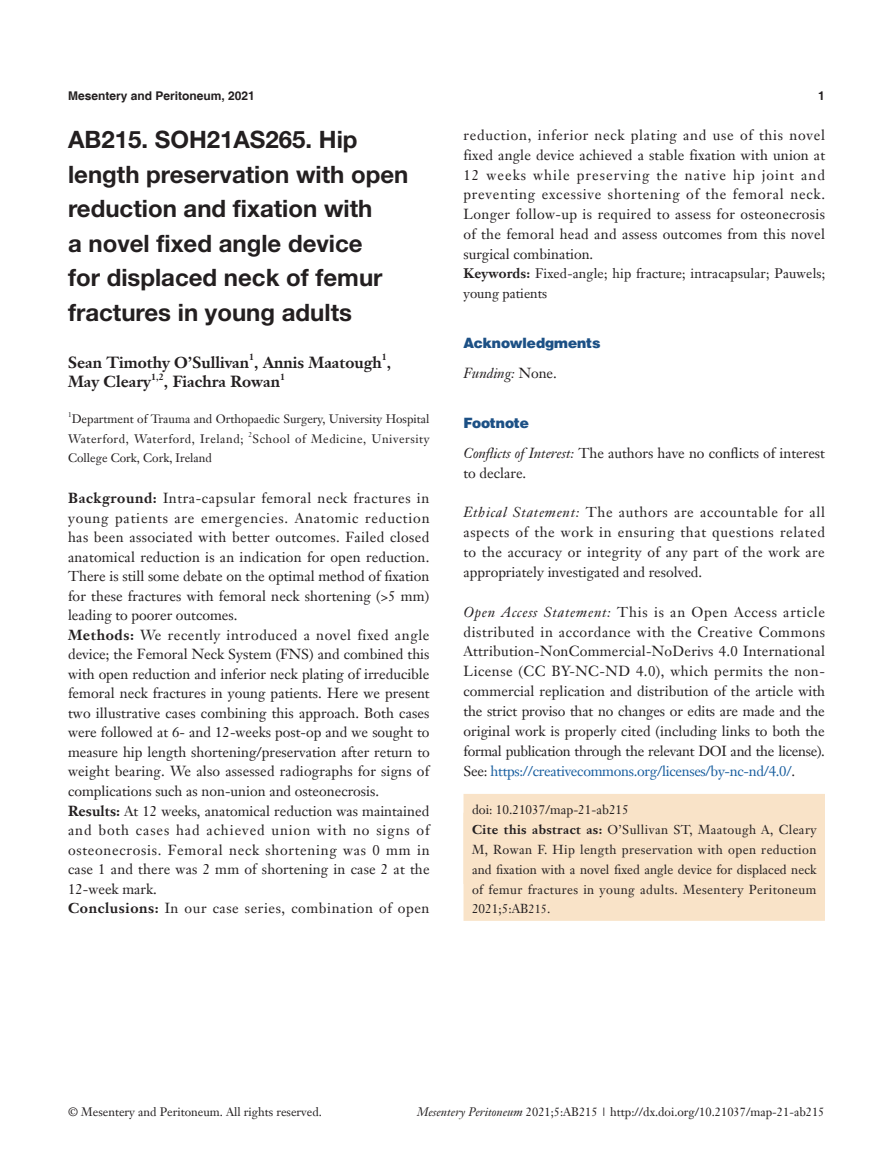
<style>
.page{position:relative;width:893px;height:1170px;background:#fff}
.page>*{position:absolute;margin:0;border:0;box-sizing:border-box;transform-origin:0 0}
.t1{font:700 24px/34.5px "Helvetica Neue LT Pro";color:#231f20}
.t2{font:700 15.75px "Janson Text LT";color:#231f20}
.t3{font:14.25px/19.5px "Janson Text LT";letter-spacing:.005em;color:#231f20;text-align:justify}
.t4{font:900 14.25px "Helvetica";color:#1c5085}
.t5{font:italic 14.25px "Janson Text LT";color:#231f20}
.t6{font:13.5px/19.8px "Janson Text LT";letter-spacing:.01em;color:#231f20}
.t7{font:12.75px/19.8px "Janson Text LT";letter-spacing:.03em;color:#231f20}
.t8{font:12px/19.5px "Janson Text LT";color:#231f20}
.t9{font:700 12px "Helvetica";color:#231f20}
.t10{font:12px "Janson Text LT";letter-spacing:.045em;color:#231f20}
.t11{font:700 9.15px "Janson Text LT";color:#231f20}
.t12{font:7.05px "Janson Text LT";color:#231f20}
.s1{font-weight:700}
.s2{font-style:normal}
.s3{font-style:italic}
.s4{color:#175d9e}
.s5{font-size:12px}
</style>
<div class="page">
<div style="left:463px;top:793px;width:362px;height:90px;background:#f9e3c8"></div>
<div style="left:463px;top:812px;width:362px;height:108px;background:#f9e3c8"></div>
<p class="t9" style="left:68px;top:88px;width:188px">Mesentery and Peritoneum, 2021</p>
<p class="t9" style="left:818px;top:88px;width:8px">1</p>
<h1 class="t1" style="left:68px;top:122px;width:342px">AB215. SOH21AS265. Hip length preservation with open reduction and fixation with<br>a novel fixed angle device<br>for displaced neck of femur fractures in young adults</h1>
<p class="t2" style="left:68px;top:352px;width:325px">Sean Timothy O’Sullivan , Annis Maatough ,</p>
<p class="t11" style="left:249px;top:351px;width:7px">1</p>
<p class="t11" style="left:382px;top:351px;width:7px">1</p>
<p class="t2" style="left:68px;top:371px;width:85px">May Cleary</p>
<p class="t11" style="left:151px;top:370px;width:14px">1,2</p>
<p class="t2" style="left:164px;top:371px;width:118px">, Fiachra Rowan</p>
<p class="t11" style="left:280px;top:370px;width:7px">1</p>
<p class="t12" style="left:68px;top:410px;width:5px">1</p>
<p class="t8" style="left:68px;top:409px;width:363px;text-indent:4px">Department of Trauma and Orthopaedic Surgery, University Hospital<br>Waterford, Waterford, Ireland;</p>
<p class="t12" style="left:249px;top:430px;width:5px">2</p>
<p class="t10" style="left:252px;top:431px;width:179px">School of Medicine, University</p>
<p class="t8" style="left:68px;top:448px;width:145px">College Cork, Cork, Ireland</p>
<p class="t3" style="left:68px;top:488px;width:363px;text-align:left"><span class="s1">Background:</span> Intra-capsular femoral neck fractures in young patients are emergencies. Anatomic reduction has been associated with better outcomes. Failed closed anatomical reduction is an indication for open reduction.<br>There is still some debate on the optimal method of fixation for these fractures with femoral neck shortening (&gt;5 mm) leading to poorer outcomes.<br><span class="s1">Methods:</span> We recently introduced a novel fixed angle device; the Femoral Neck System (FNS) and combined this with open reduction and inferior neck plating of irreducible femoral neck fractures in young patients. Here we present two illustrative cases combining this approach. Both cases were followed at 6- and 12-weeks post-op and we sought to measure hip length shortening/preservation after return to weight bearing. We also assessed radiographs for signs of complications such as non-union and osteonecrosis.<br><span class="s1">Results:</span> At 12 weeks, anatomical reduction was maintained and both cases had achieved union with no signs of osteonecrosis. Femoral neck shortening was 0 mm in case 1 and there was 2 mm of shortening in case 2 at the 12-week mark.<br><span class="s1">Conclusions:</span> In our case series, combination of open</p>
<p class="t3" style="left:463px;top:125px;width:363px">reduction, inferior neck plating and use of this novel fixed angle device achieved a stable fixation with union at 12 weeks while preserving the native hip joint and preventing excessive shortening of the femoral neck.<br>Longer follow-up is required to assess for osteonecrosis of the femoral head and assess outcomes from this novel surgical combination.</p>
<p class="t6" style="left:463px;top:263px;width:363px"><span class="s1">Keywords:</span> Fixed-angle; hip fracture; intracapsular; Pauwels; young patients</p>
<p class="t4" style="left:463px;top:334px;width:139px">Acknowledgments</p>
<p class="t5" style="left:463px;top:364px;width:95px">Funding: <span class="s2">None.</span></p>
<p class="t4" style="left:463px;top:413px;width:67px">Footnote</p>
<p class="t3" style="left:463px;top:442px;width:363px"><span class="s3">Conflicts of Interest:</span> The authors have no conflicts of interest to declare.</p>
<p class="t3" style="left:463px;top:502px;width:363px"><span class="s3">Ethical Statement:</span> The authors are accountable for all aspects of the work in ensuring that questions related to the accuracy or integrity of any part of the work are appropriately investigated and resolved.</p>
<p class="t3" style="left:463px;top:601px;width:363px"><span class="s3">Open Access Statement:</span> This is an Open Access article distributed in accordance with the Creative Commons Attribution-NonCommercial-NoDerivs 4.0 International License (CC BY-NC-ND 4.0), which permits the non&shy;commercial replication and distribution of the article with the strict proviso that no changes or edits are made and the original work is properly cited (including links to both the formal publication through the relevant DOI and the license).<br>See: <span class="s4">https://creativecommons.org/licenses/by-nc-nd/4.0/</span>.</p>
<p class="t7" style="left:472px;top:799px;width:346px">doi: 10.21037/map-21-ab215<br><span class="s1">Cite this abstract as:</span> O’Sullivan ST, Maatough A, Cleary M, Rowan F. Hip length preservation with open reduction and fixation with a novel fixed angle device for displaced neck of femur fractures in young adults. Mesentery Peritoneum 2021;5:AB<span class="s5">215</span>.</p>
<p class="t8" style="left:68px;top:1102px;width:255px">© Mesentery and Peritoneum. All rights reserved.</p>
<p class="t8" style="left:417px;top:1102px;width:409px"><span class="s3">Mesentery Peritoneum</span> 2021;5:AB215 | http://dx.doi.org/10.21037/map-21-ab215</p>
</div>
